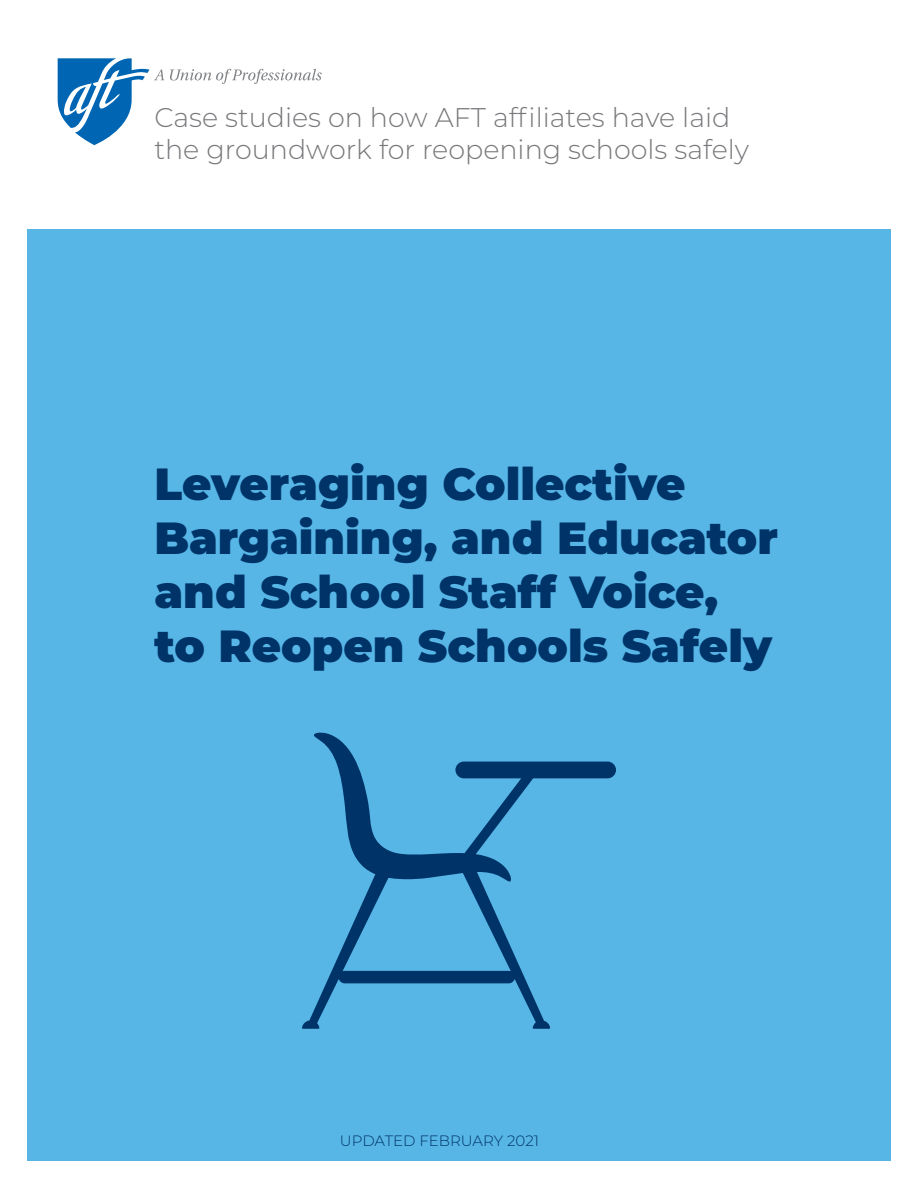
<style>
.page{position:relative;width:918px;height:1188px;background:#fff}
.page>*{position:absolute;margin:0;border:0;box-sizing:border-box;transform-origin:0 0}
.t1{font:900 45px/54px "Montserrat";color:#003468}
.t2{font:300 27px/32.4px "Montserrat";color:#77787b}
.t3{font:300 15px "Montserrat";color:#003468}
</style>
<div class="page">
<div style="left:27px;top:230px;width:864px;height:931px;background:#58b6e7"></div>
<svg style="left:58px;top:58px;width:264px;height:87px"></svg>
<svg style="left:302px;top:732px;width:314px;height:297px"></svg>
<p class="t2" style="left:154px;top:100px;width:596px">Case studies on how AFT affiliates have laid the groundwork for reopening schools safely</p>
<p class="t1" style="left:154px;top:455px;width:625px">Leveraging Collective<br>Bargaining, and Educator and School Staff Voice, to Reopen Schools Safely</p>
<p class="t3" style="left:340px;top:1131px;width:201px">UPDATED FEBRUARY 2021</p>
</div>
